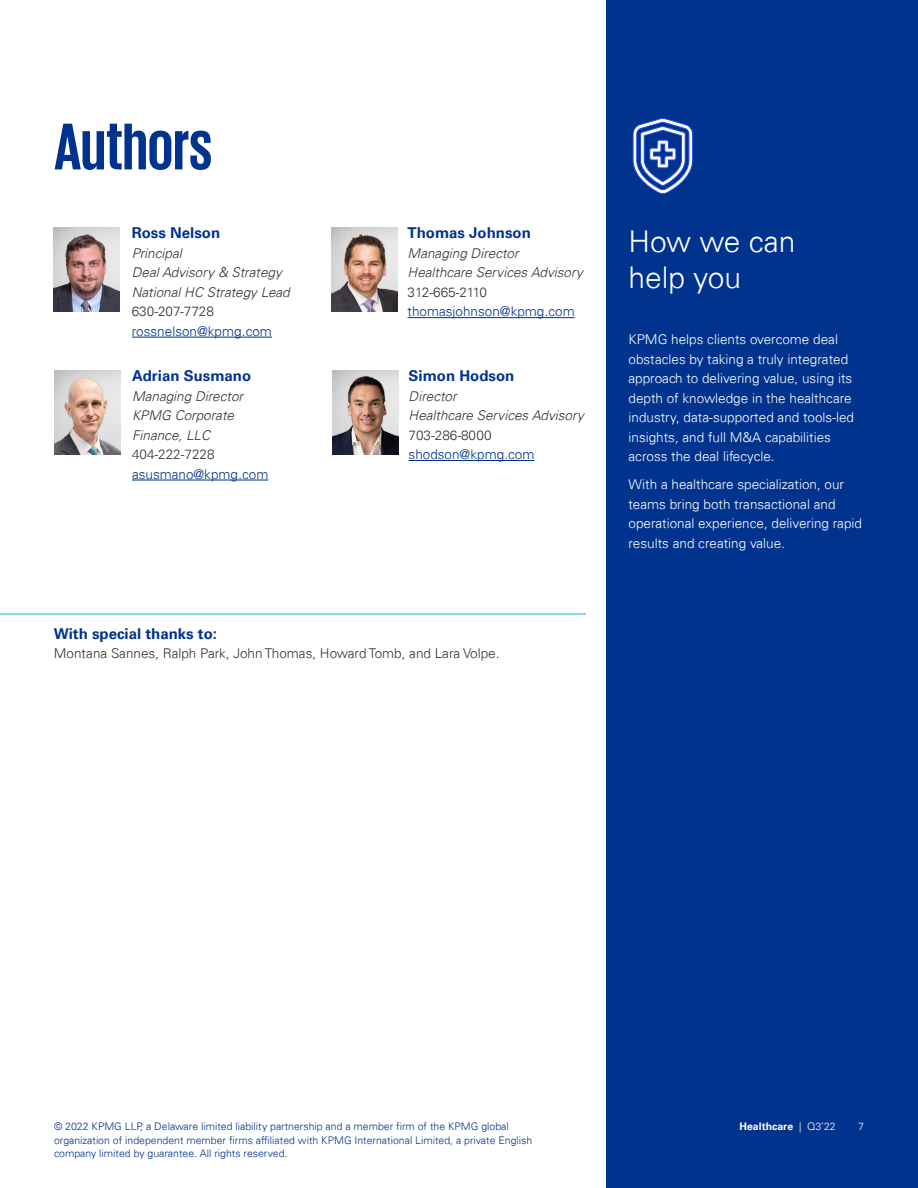
<style>
.page{position:relative;width:918px;height:1188px;background:#fff}
.page>*{position:absolute;margin:0;border:0;box-sizing:border-box;transform-origin:0 0}
.t1{font:700 67.5px "KPMG";letter-spacing:-.005em;color:#00338d}
.t2{font:300 30px/36px "Univers 45";color:#fff}
.t3{font:700 15px "Univers";color:#00338d}
.t4{font:300 13.5px/19.5px "Univers 45";color:#fff}
.t5{font:italic 300 13.5px/19.5px "Univers 45";color:#333}
.t6{font:300 13.5px "Univers 45";color:#333}
.t7{font:300 13.5px "Univers 45";color:#00338d}
.t8{font:300 10.5px/13.5px "Univers 45";color:#00338d}
.t9{font:700 10.5px "Univers";color:#fff}
.t10{font:300 10.5px "Univers 45";color:#fff}
.s1{font-family:"Univers 45";font-weight:300}
</style>
<div class="page">
<div style="left:606px;top:0;width:312px;height:1188px;background:#00338d"></div>
<hr style="left:132px;top:337px;width:140px;height:1px;background:#00338d">
<img style="left:54px;top:227px;width:66px;height:85px">
<img style="left:332px;top:227px;width:66px;height:85px">
<img style="left:333px;top:370px;width:66px;height:85px">
<img style="left:54px;top:370px;width:66px;height:85px">
<hr style="left:132px;top:480px;width:136px;height:1px;background:#00338d">
<hr style="left:408px;top:317px;width:167px;height:1px;background:#00338d">
<hr style="left:409px;top:460px;width:125px;height:1px;background:#00338d">
<hr style="left:0;top:613px;width:586px;height:1px;background:#00b8f5">
<svg style="left:632px;top:118px;width:61px;height:77px"></svg>
<h1 class="t1" style="left:54px;top:113px;width:160px">Authors</h1>
<p class="t3" style="left:132px;top:224px;width:90px">Ross Nelson</p>
<p class="t5" style="left:132px;top:243px;width:160px">Principal<br>Deal Advisory &amp; Strategy<br>National HC Strategy Lead</p>
<p class="t6" style="left:132px;top:303px;width:84px">630-207-7728</p>
<p class="t7" style="left:132px;top:323px;width:142px">rossnelson@kpmg.com</p>
<p class="t3" style="left:132px;top:367px;width:121px">Adrian Susmano</p>
<p class="t5" style="left:132px;top:386px;width:113px">Managing Director<br>KPMG Corporate<br>Finance, LLC</p>
<p class="t6" style="left:132px;top:446px;width:84px">404-222-7228</p>
<p class="t7" style="left:132px;top:466px;width:138px">asusmano@kpmg.com</p>
<p class="t3" style="left:408px;top:224px;width:125px">Thomas Johnson</p>
<p class="t5" style="left:408px;top:243px;width:177px">Managing Director<br>Healthcare Services Advisory</p>
<p class="t6" style="left:408px;top:284px;width:81px">312-665-2110</p>
<p class="t7" style="left:408px;top:303px;width:169px">thomasjohnson@kpmg.com</p>
<p class="t3" style="left:409px;top:367px;width:107px">Simon Hodson</p>
<p class="t5" style="left:409px;top:386px;width:177px">Director<br>Healthcare Services Advisory</p>
<p class="t6" style="left:409px;top:427px;width:85px">703-286-8000</p>
<p class="t7" style="left:409px;top:446px;width:127px">shodson@kpmg.com</p>
<p class="t3" style="left:54px;top:624px;width:165px">With special thanks to:</p>
<p class="t6" style="left:54px;top:645px;width:447px">Montana Sannes, Ralph Park, John Thomas, Howard Tomb, and Lara Volpe.</p>
<h2 class="t2" style="left:628px;top:223px;width:169px">How we can help you</h2>
<p class="t4" style="left:628px;top:330px;width:227px">KPMG helps clients overcome deal obstacles by taking a truly integrated approach to delivering value, using its depth of knowledge in the healthcare industry, data-supported and tools-led insights, and full M&amp;A capabilities across the deal lifecycle.</p>
<p class="t4" style="left:628px;top:475px;width:235px">With a healthcare specialization, our teams bring both transactional and operational experience, delivering rapid results and creating value.</p>
<p class="t9" style="left:740px;top:1120px;width:98px">Healthcare <span class="s1">| Q3’22</span></p>
<p class="t8" style="left:54px;top:1120px;width:456px">© 2022 KPMG LLP, a Delaware limited liability partnership and a member firm of the KPMG global</p>
<p class="t10" style="left:858px;top:1120px;width:7px">7</p>
<p class="t8" style="left:54px;top:1133px;width:480px">organization of independent member firms affiliated with KPMG International Limited, a private English company limited by guarantee. All rights reserved.</p>
</div>
